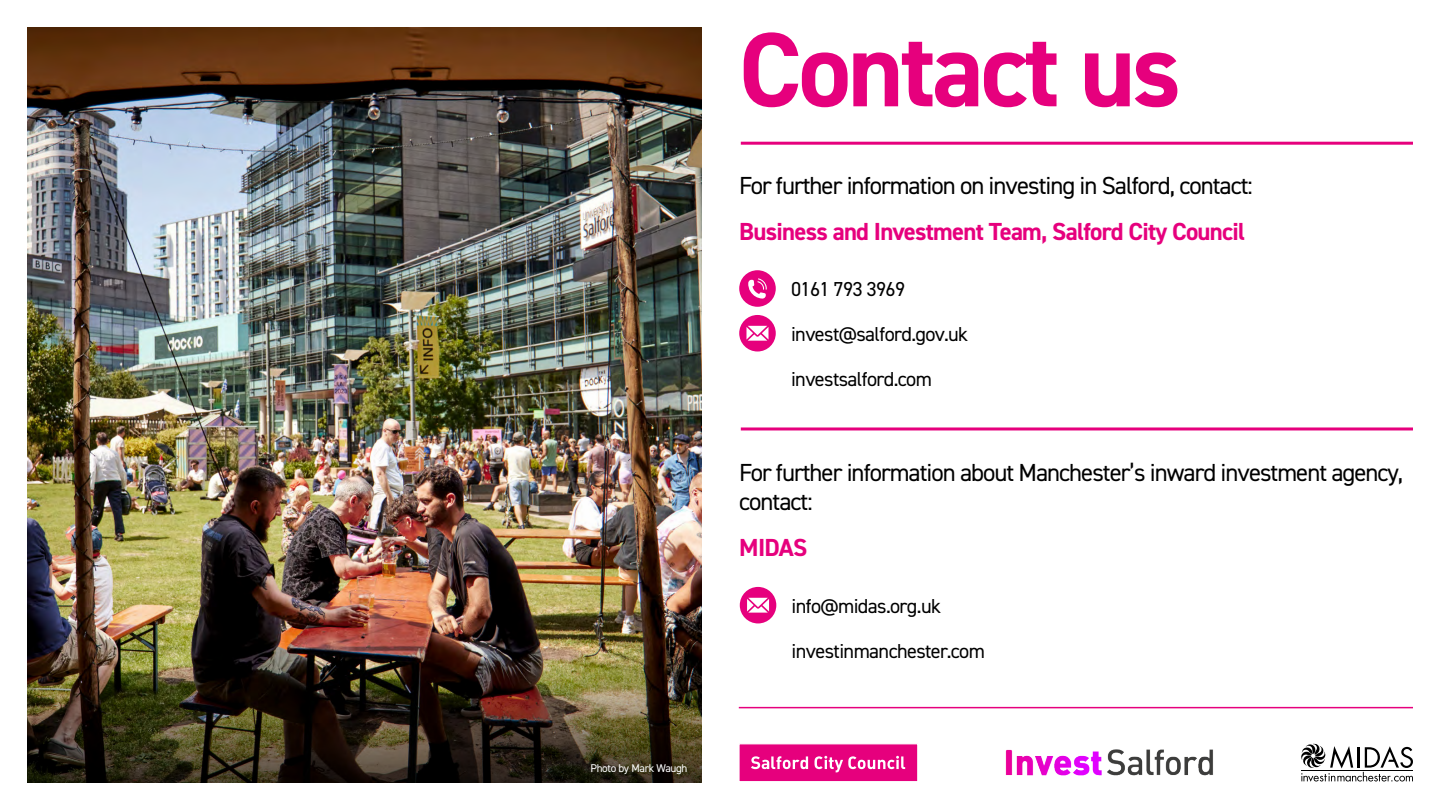
<style>
.page{position:relative;width:1440px;height:810px;background:#fff}
.page>*{position:absolute;margin:0;border:0;box-sizing:border-box;transform-origin:0 0}
.t1{font:700 105.75px "DIN2014";letter-spacing:-.03em;color:#e6007d}
.Contact_Us_Body{font:24.75px/29.7px "DIN2014";letter-spacing:-.04em;color:#000}
.Contact_Us_Team_Title{font:700 24.75px "DIN2014";letter-spacing:-.03em;color:#e6007d}
.Contact_Us_Details{font:20.25px "DIN2014";letter-spacing:-.03em;color:#000}
.Photo_Tag{font:11.25px "DIN2014";letter-spacing:-.03em;color:#fff}
</style>
<div class="page">
<img style="left:27px;top:27px;width:674px;height:756px">
<div style="left:739px;top:270px;width:37px;height:37px;background:#e6007d;border-radius:50%"></div>
<svg style="left:748px;top:278px;width:19px;height:21px"></svg>
<div style="left:739px;top:315px;width:37px;height:37px;background:#e6007d;border-radius:50%"></div>
<svg style="left:747px;top:326px;width:21px;height:15px"></svg>
<div style="left:740px;top:587px;width:36px;height:36px;background:#e6007d;border-radius:50%"></div>
<svg style="left:747px;top:598px;width:22px;height:15px"></svg>
<hr style="left:741px;top:427px;width:672px;height:3px;background:#e6007d">
<hr style="left:741px;top:142px;width:672px;height:3px;background:#e6007d">
<img style="left:1005px;top:749px;width:208px;height:27px">
<div style="left:739px;top:744px;width:179px;height:38px;background:#e6007d;border:1px solid #fff"></div>
<svg style="left:751px;top:756px;width:57px;height:13px"></svg>
<svg style="left:814px;top:756px;width:91px;height:16px"></svg>
<hr style="left:739px;top:707px;width:674px;height:1px;background:#e6007d">
<svg style="left:1301px;top:744px;width:112px;height:38px"></svg>
<p class="Photo_Tag" style="left:590px;top:761px;width:99px">Photo by Mark Waugh</p>
<h2 class="t1" style="left:739px;top:0;width:444px">Contact us</h2>
<p class="Contact_Us_Body" style="left:739px;top:170px;width:515px">For further information on investing in Salford, contact:</p>
<p class="Contact_Us_Team_Title" style="left:739px;top:215px;width:507px">Business and Investment Team, Salford City Council</p>
<p class="Contact_Us_Details" style="left:791px;top:277px;width:116px">0161 793 3969</p>
<p class="Contact_Us_Details" style="left:791px;top:322px;width:179px">invest@salford.gov.uk</p>
<p class="Contact_Us_Details" style="left:791px;top:366px;width:142px">investsalford.com</p>
<p class="Contact_Us_Body" style="left:739px;top:457px;width:665px">For further information about Manchester’s inward investment agency, contact:</p>
<p class="Contact_Us_Team_Title" style="left:739px;top:531px;width:70px">MIDAS</p>
<p class="Contact_Us_Details" style="left:792px;top:593px;width:151px">info@midas.org.uk</p>
<p class="Contact_Us_Details" style="left:792px;top:638px;width:195px">investinmanchester.com</p>
</div>
